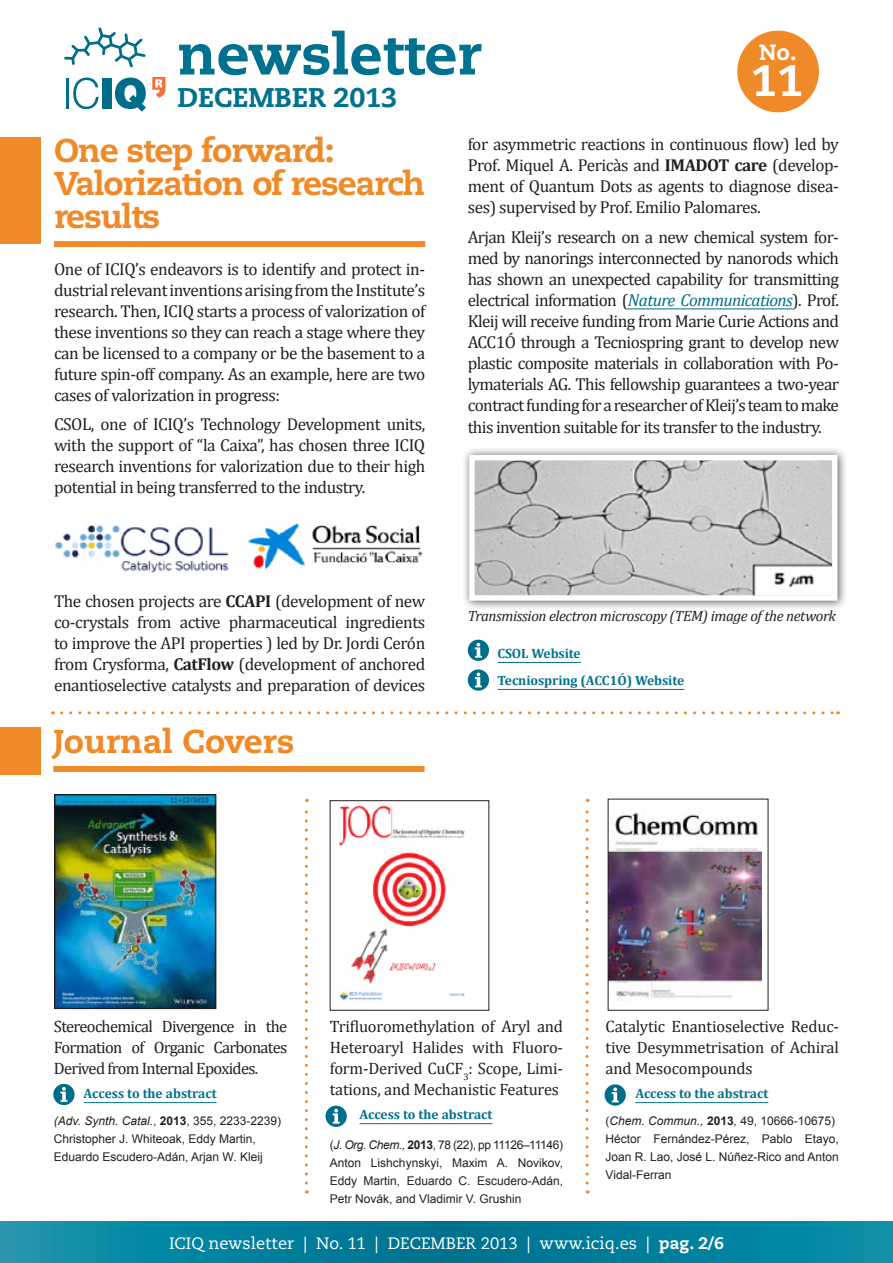
<style>
.page{position:relative;width:893px;height:1263px;background:#fff}
.page>*{position:absolute;margin:0;border:0;box-sizing:border-box;transform-origin:0 0}
.t1{font:800 57px "Caecilia LT Std";color:#00718e}
.t2{font:800 44.1px "Caecilia LT Std";color:#fff}
.t3{font:800 33px/33px "Caecilia LT Std";letter-spacing:-.03em;color:#f08927}
.t4{font:800 33px "Caecilia LT Std";color:#f08927}
.t5{font:800 27px "Caecilia LT Std";color:#00718e}
.t6{font:800 22.05px "Caecilia LT Std";color:#fff}
.t7{font:17.25px/21px "Cambria";letter-spacing:-.025em;color:#231f20;text-align:justify}
.t8{font:16.5px/21px "Cambria";letter-spacing:-.01em;color:#231f20;text-align:justify}
.t9{font:16.5px "Caecilia LT Std";color:#fff}
.t10{font:italic 15px "Cambria";letter-spacing:-.025em;color:#231f20}
.t11{font:700 13.5px/27px "Cambria";letter-spacing:-.005em;color:#00718e}
.t12{font:12px/18px "Arial";color:#231f20}
.s1{font-weight:700}
.s2{font-style:italic;color:#006d89}
.s3{font-style:italic}
.s4{font-weight:800}
</style>
<div class="page">
<svg style="left:0;top:1222px;width:893px;height:41px;background:#04819d"></svg>
<div style="left:737px;top:31px;width:82px;height:81px;background:#f08927;border-radius:50%"></div>
<svg style="left:152px;top:77px;width:13px;height:21px"></svg>
<svg style="left:64px;top:27px;width:82px;height:40px"></svg>
<hr style="left:66px;top:78px;width:3px;height:30px;background:#006d89">
<svg style="left:73px;top:78px;width:26px;height:31px"></svg>
<div style="left:102px;top:78px;width:10px;height:30px;background:#006d89"></div>
<svg style="left:115px;top:78px;width:31px;height:34px"></svg>
<div style="left:0;top:137px;width:40px;height:107px;background:#f08927"></div>
<div style="left:54px;top:241px;width:371px;height:6px;background:#f08927"></div>
<hr style="left:628px;top:308px;width:164px;height:1px;background:#006d89">
<hr style="left:497px;top:662px;width:84px;height:1px;background:#00718e">
<hr style="left:497px;top:689px;width:187px;height:1px;background:#00718e">
<div style="left:468px;top:640px;width:21px;height:21px;background:#006d89;border-radius:50%"></div>
<svg style="left:475px;top:643px;width:7px;height:15px"></svg>
<div style="left:468px;top:669px;width:21px;height:22px;background:#006d89;border-radius:50%"></div>
<svg style="left:475px;top:672px;width:7px;height:15px"></svg>
<img style="left:57px;top:797px;width:157px;height:210px">
<div style="left:55px;top:795px;width:161px;height:214px;border:1px solid #231f20"></div>
<img style="left:339px;top:805px;width:126px;height:196px">
<img style="left:610px;top:812px;width:152px;height:186px">
<div style="left:0;top:728px;width:40px;height:47px;background:#f08927"></div>
<div style="left:53px;top:766px;width:371px;height:6px;background:#f08927"></div>
<hr style="left:84px;top:1102px;width:133px;height:1px;background:#00718e">
<hr style="left:359px;top:1123px;width:133px;height:1px;background:#00718e">
<hr style="left:635px;top:1102px;width:133px;height:1px;background:#00718e">
<div style="left:53px;top:1084px;width:22px;height:21px;background:#006d89;border-radius:50%"></div>
<svg style="left:60px;top:1087px;width:8px;height:15px"></svg>
<div style="left:325px;top:1106px;width:22px;height:21px;background:#006d89;border-radius:50%"></div>
<svg style="left:333px;top:1109px;width:7px;height:15px"></svg>
<div style="left:605px;top:1084px;width:21px;height:22px;background:#006d89;border-radius:50%"></div>
<svg style="left:612px;top:1087px;width:7px;height:15px"></svg>
<svg style="left:305px;top:799px;width:3px;height:384px"></svg>
<svg style="left:586px;top:799px;width:3px;height:384px"></svg>
<div style="left:461px;top:447px;width:386px;height:163px;background:#231f20;opacity:.75"></div>
<img style="left:475px;top:461px;width:356px;height:134px">
<div style="left:469px;top:455px;width:368px;height:146px;border:5px solid #fff"></div>
<img style="left:55px;top:523px;width:368px;height:50px">
<svg style="left:62px;top:711px;width:776px;height:3px"></svg>
<h1 class="t1" style="left:178px;top:19px;width:305px">newsletter</h1>
<h3 class="t5" style="left:178px;top:81px;width:221px">DECEMBER 2013</h3>
<p class="t6" style="left:759px;top:39px;width:39px">No.</p>
<h2 class="t2" style="left:751px;top:53px;width:54px">11</h2>
<h3 class="t3" style="left:54px;top:134px;width:373px">One step forward:<br>Valorization of research results</h3>
<p class="t7" style="left:54px;top:258px;width:373px">One of ICIQ’s endeavors is to identify and protect in&shy;dustrial relevant inventions arising from the Institute’s research. Then, ICIQ starts a process of valorization of these inventions so they can reach a stage where they can be licensed to a company or be the basement to a future spin-off company. As an example, here are two cases of valorization in progress:</p>
<p class="t7" style="left:54px;top:414px;width:373px">CSOL, one of ICIQ’s Technology Development units, with the support of “la Caixa”, has chosen three ICIQ research inventions for valorization due to their high potential in being transferred to the industry.</p>
<p class="t7" style="left:54px;top:590px;width:373px">The chosen projects are <span class="s1">CCAPI</span> (development of new co-crystals from active pharmaceutical ingredients to improve the API properties ) led by Dr. Jordi Cerón from Crysforma, <span class="s1">CatFlow</span> (development of anchored enantioselective catalysts and preparation of devices</p>
<h3 class="t4" style="left:53px;top:721px;width:243px">Journal Covers</h3>
<p class="t7" style="left:468px;top:134px;width:373px">for asymmetric reactions in continuous flow) led by Prof. Miquel A. Pericàs and <span class="s1">IMADOT care</span> (develop&shy;ment of Quantum Dots as agents to diagnose disea&shy;ses) supervised by Prof. Emilio Palomares.</p>
<p class="t7" style="left:468px;top:226px;width:373px">Arjan Kleij’s research on a new chemical system for&shy;med by nanorings interconnected by nanorods which has shown an unexpected capability for transmitting electrical information (<span class="s2">Nature Communications</span>). Prof.<br>Kleij will receive funding from Marie Curie Actions and ACC1Ó through a Tecniospring grant to develop new plastic composite materials in collaboration with Po&shy;lymaterials AG. This fellowship guarantees a two-year contract funding for a researcher of Kleij’s team to make this invention suitable for its transfer to the industry.</p>
<p class="t10" style="left:468px;top:607px;width:370px">Transmission electron microscopy (TEM) image of the network</p>
<p class="t11" style="left:497px;top:639px;width:188px">CSOL Website<br>Tecniospring (ACC1Ó) Website</p>
<p class="t8" style="left:54px;top:1016px;width:235px">Stereochemical Divergence in the Formation of Organic Carbonates Derived from Internal Epoxides.</p>
<p class="t11" style="left:84px;top:1080px;width:134px">Access to the abstract</p>
<p class="t12" style="left:54px;top:1111px;width:229px"><span class="s3">(Adv. Synth. Catal.</span>, <span class="s1">2013</span>, 355, 2233-2239)<br>Christopher J. Whiteoak, Eddy Martin,<br>Eduardo Escudero-Adán, Arjan W. Kleij</p>
<p class="t8" style="left:330px;top:1016px;width:235px">Trifluoromethylation of Aryl and Heteroaryl Halides with Fluoro&shy;form-Derived CuCF<sub>3</sub>: Scope, Limi&shy;tations, and Mechanistic Features</p>
<p class="t11" style="left:359px;top:1101px;width:134px">Access to the abstract</p>
<p class="t12" style="left:330px;top:1136px;width:235px;text-align:justify">(<span class="s3">J. Org. Chem.,</span> <span class="s1">2013</span>, 78 (22), pp 11126–11146)<br>Anton Lishchynskyi, Maxim A. Novikov, Eddy Martin, Eduardo C. Escudero-Adán, Petr Novák, and Vladimir V. Grushin</p>
<p class="t8" style="left:606px;top:1016px;width:235px">Catalytic Enantioselective Reduc&shy;tive Desymmetrisation of Achiral and Mesocompounds</p>
<p class="t11" style="left:635px;top:1080px;width:134px">Access to the abstract</p>
<p class="t12" style="left:606px;top:1111px;width:235px">(<span class="s3">Chem. Commun.,</span> <span class="s1">2013</span><span class="s3">,</span> 49, 10666-10675)<br>Héctor Fernández-Pérez, Pablo Etayo, Joan R. Lao, José L. Núñez-Rico and Anton Vidal-Ferran</p>
<p class="t9" style="left:169px;top:1233px;width:556px">ICIQ newsletter | No. 11 | DECEMBER 2013 | www.iciq.es | <span class="s4">pag. 2/6</span></p>
</div>
